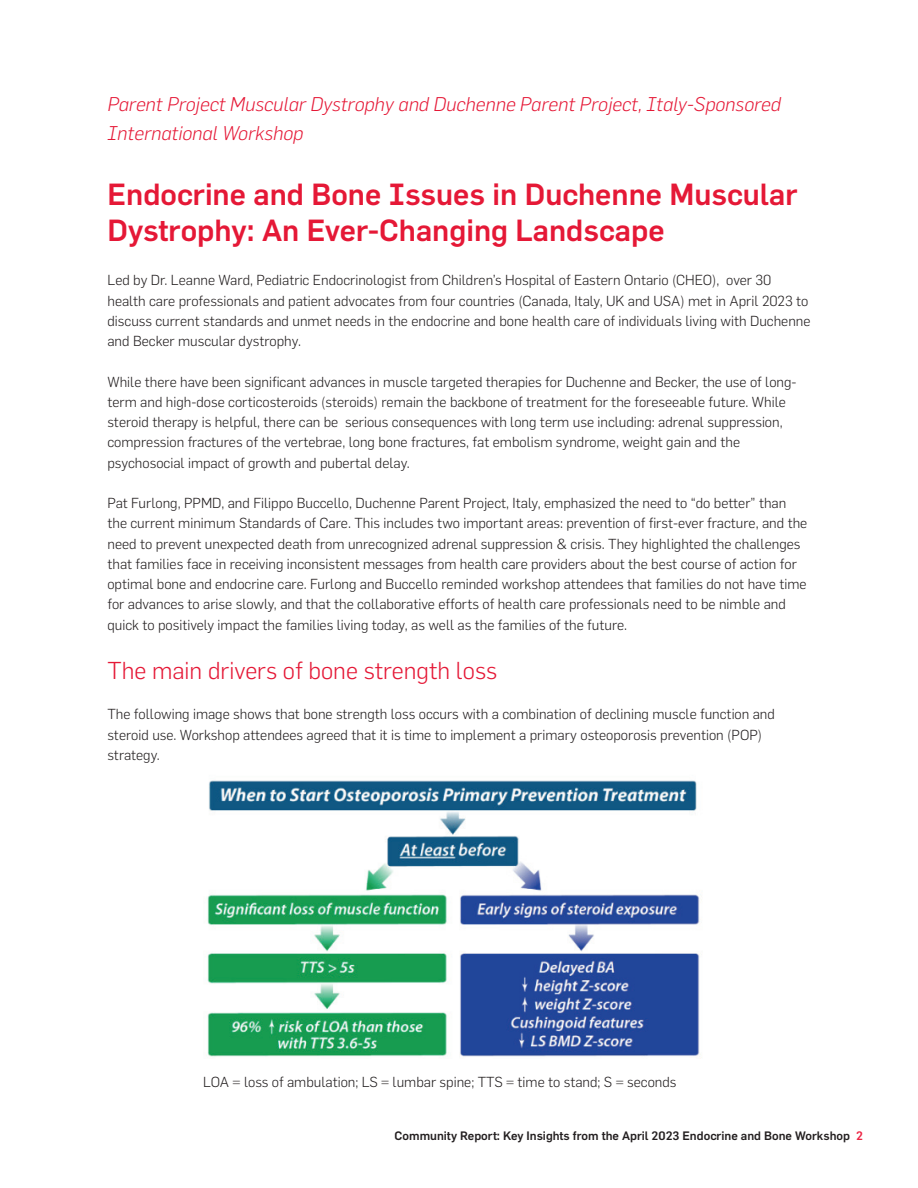
<style>
.page{position:relative;width:918px;height:1188px;background:#fff}
.page>*{position:absolute;margin:0;border:0;box-sizing:border-box;transform-origin:0 0}
.t1{font:500 30px/36px "Flama";color:#e51836}
.t2{font:300 24px "Flama";color:#e51836}
.t3{font:italic 300 19.5px/28.8px "Flama";color:#e51836}
.t4{font:300 14.25px/20.2px "Flama";color:#231f20}
.t5{font:500 12px "Flama";color:#231f20}
.s1{color:#ed2443}
</style>
<div class="page">
<img style="left:207px;top:780px;width:495px;height:278px">
<h3 class="t3" style="left:107px;top:89px;width:675px">Parent Project Muscular Dystrophy and Duchenne Parent Project, Italy-Sponsored<br>International Workshop</h3>
<h1 class="t1" style="left:107px;top:174px;width:692px">Endocrine and Bone Issues in Duchenne Muscular<br>Dystrophy: An Ever-Changing Landscape</h1>
<p class="t4" style="left:107px;top:270px;width:705px">Led by Dr. Leanne Ward, Pediatric Endocrinologist from Children’s Hospital of Eastern Ontario (CHEO), over 30 health care professionals and patient advocates from four countries (Canada, Italy, UK and USA) met in April 2023 to discuss current standards and unmet needs in the endocrine and bone health care of individuals living with Duchenne and Becker muscular dystrophy.</p>
<p class="t4" style="left:107px;top:371px;width:691px">While there have been significant advances in muscle targeted therapies for Duchenne and Becker, the use of long&shy;term and high-dose corticosteroids (steroids) remain the backbone of treatment for the foreseeable future. While steroid therapy is helpful, there can be serious consequences with long term use including: adrenal suppression, compression fractures of the vertebrae, long bone fractures, fat embolism syndrome, weight gain and the psychosocial impact of growth and pubertal delay.</p>
<p class="t4" style="left:107px;top:492px;width:701px">Pat Furlong, PPMD, and Filippo Buccello, Duchenne Parent Project, Italy, emphasized the need to “do better” than the current minimum Standards of Care. This includes two important areas: prevention of first-ever fracture, and the need to prevent unexpected death from unrecognized adrenal suppression &amp; crisis. They highlighted the challenges that families face in receiving inconsistent messages from health care providers about the best course of action for optimal bone and endocrine care. Furlong and Buccello reminded workshop attendees that families do not have time for advances to arise slowly, and that the collaborative efforts of health care professionals need to be nimble and quick to positively impact the families living today, as well as the families of the future.</p>
<h2 class="t2" style="left:107px;top:654px;width:391px">The main drivers of bone strength loss</h2>
<p class="t4" style="left:107px;top:703px;width:669px">The following image shows that bone strength loss occurs with a combination of declining muscle function and steroid use. Workshop attendees agreed that it is time to implement a primary osteoporosis prevention (POP) strategy.</p>
<p class="t4" style="left:203px;top:1071px;width:475px">LOA = loss of ambulation; LS = lumbar spine; TTS = time to stand; S = seconds</p>
<p class="t5" style="left:395px;top:1127px;width:470px">Community Report: Key Insights from the April 2023 Endocrine and Bone Workshop <span class="s1">2</span></p>
</div>
